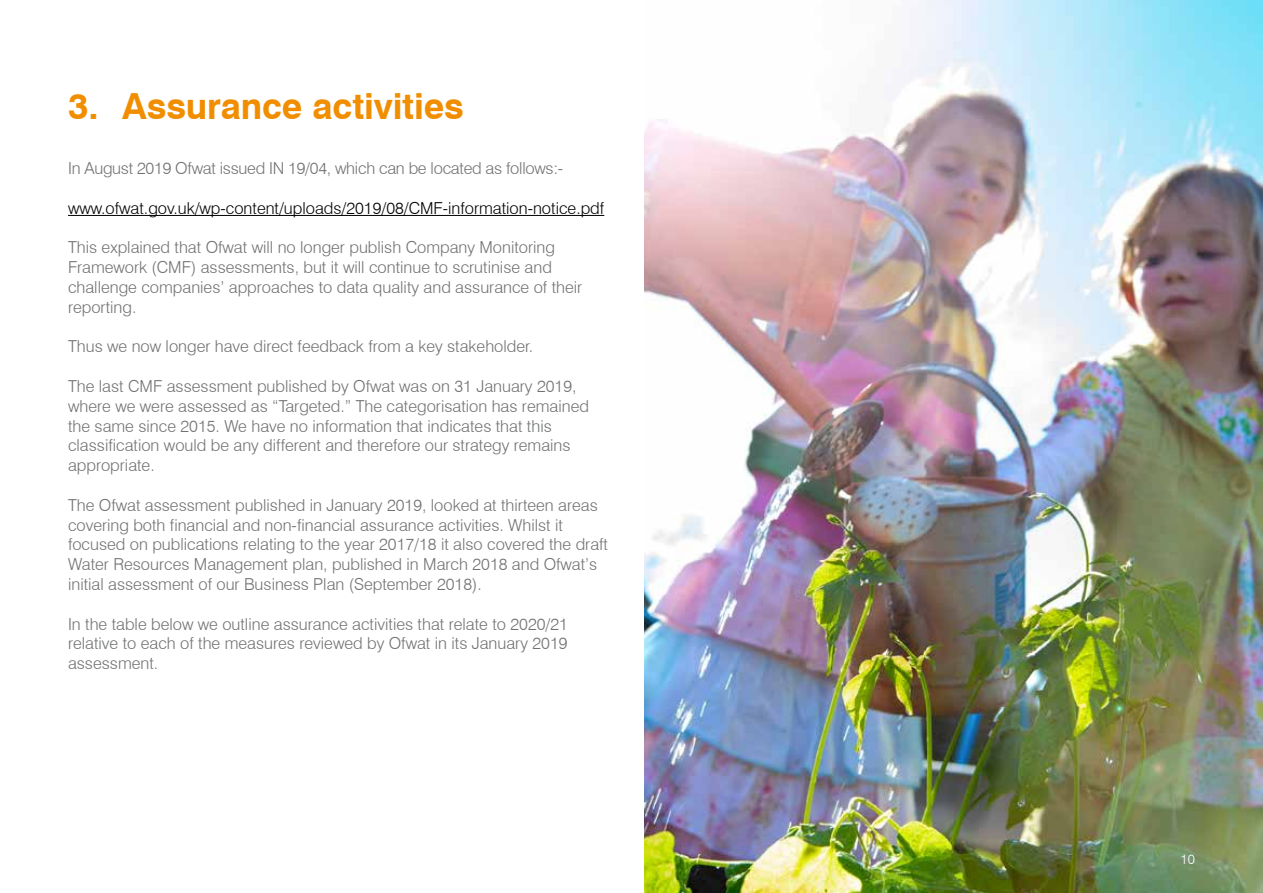
<style>
.page{position:relative;width:1263px;height:893px;background:#fff}
.page>*{position:absolute;margin:0;border:0;box-sizing:border-box;transform-origin:0 0}
.t1{font:700 36px "Swiss 721 BT";color:#f18e00}
.t2{font:300 16.5px/19.8px "Swiss 721 BT";color:#707172}
.t3{font:300 16.5px "Swiss 721 BT";color:#000}
.t4{font:300 13.5px "Swiss 721 BT";color:#fff}
</style>
<div class="page">
<img style="left:644px;top:0;width:619px;height:893px">
<hr style="left:68px;top:215px;width:536px;height:1px;background:#000">
<h1 class="t1" style="left:68px;top:84px;width:397px">3. Assurance activities</h1>
<p class="t2" style="left:68px;top:158px;width:497px">In August 2019 Ofwat issued IN 19/04, which can be located as follows:-</p>
<p class="t3" style="left:68px;top:198px;width:538px">www.ofwat.gov.uk/wp-content/uploads/2019/08/CMF-information-notice.pdf</p>
<p class="t2" style="left:68px;top:237px;width:516px">This explained that Ofwat will no longer publish Company Monitoring Framework (CMF) assessments, but it will continue to scrutinise and challenge companies’ approaches to data quality and assurance of their reporting.</p>
<p class="t2" style="left:68px;top:336px;width:467px">Thus we now longer have direct feedback from a key stakeholder.</p>
<p class="t2" style="left:68px;top:376px;width:522px">The last CMF assessment published by Ofwat was on 31 January 2019, where we were assessed as “Targeted.” The categorisation has remained the same since 2015. We have no information that indicates that this classification would be any different and therefore our strategy remains appropriate.</p>
<p class="t2" style="left:68px;top:495px;width:541px">The Ofwat assessment published in January 2019, looked at thirteen areas covering both financial and non-financial assurance activities. Whilst it focused on publications relating to the year 2017/18 it also covered the draft Water Resources Management plan, published in March 2018 and Ofwat’s initial assessment of our Business Plan (September 2018).</p>
<p class="t2" style="left:68px;top:614px;width:501px;text-align:justify">In the table below we outline assurance activities that relate to 2020/21 relative to each of the measures reviewed by Ofwat in its January 2019 assessment.</p>
<p class="t4" style="left:1180px;top:851px;width:16px">10</p>
</div>
